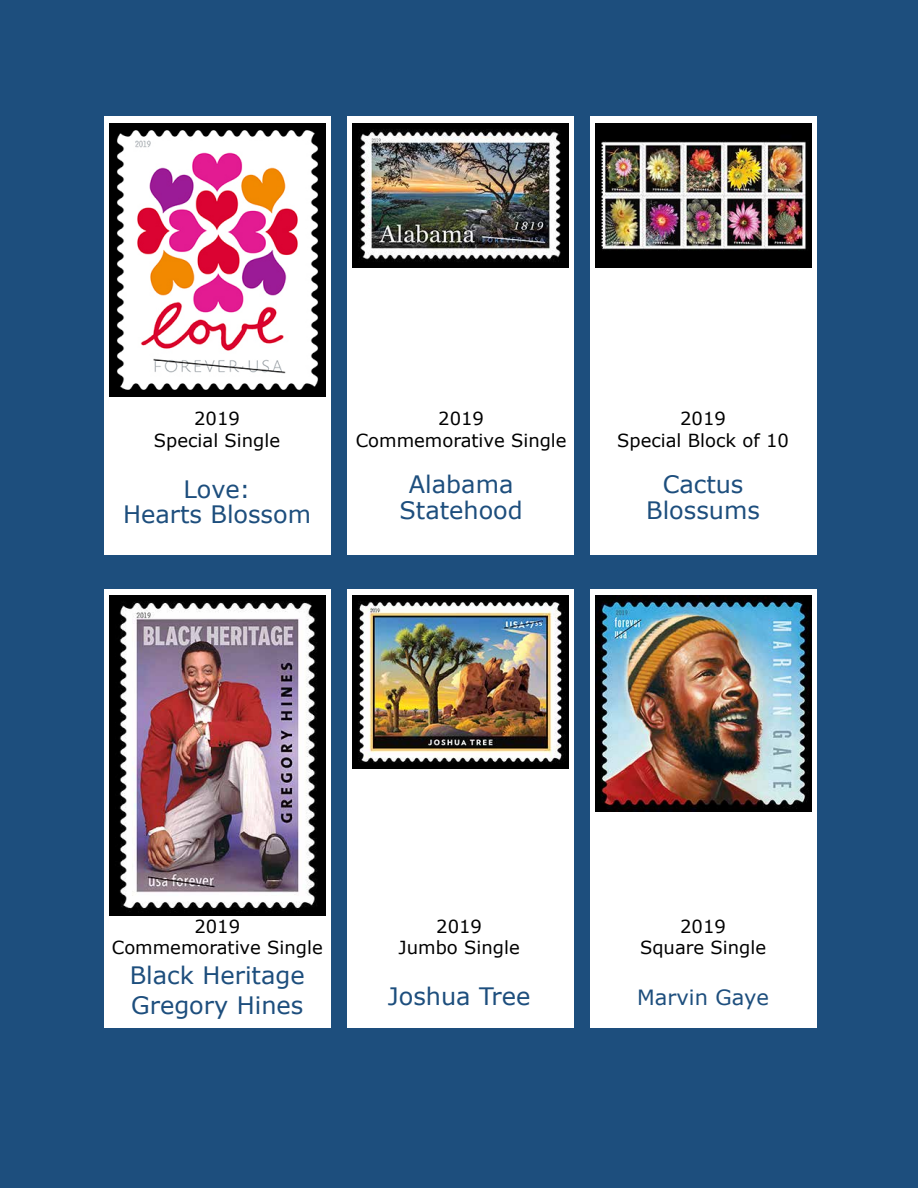
<style>
.page{position:relative;width:918px;height:1188px;background:#1d4e7d}
.page>*{position:absolute;margin:0;border:0;box-sizing:border-box;transform-origin:0 0}
.t1{font:24px/25.5px "Verdana";color:#1d4e7d;text-align:center}
.t2{font:21px "Verdana";color:#1d4e7d}
.t3{font:18px/21.6px "Verdana";color:#000;text-align:center}
</style>
<div class="page">
<div style="left:104px;top:117px;width:226px;height:438px;background:#fff"></div>
<img style="left:109px;top:123px;width:216px;height:274px">
<div style="left:104px;top:589px;width:226px;height:439px;background:#fff"></div>
<img style="left:109px;top:596px;width:216px;height:319px">
<div style="left:347px;top:117px;width:226px;height:438px;background:#fff"></div>
<img style="left:352px;top:123px;width:216px;height:144px">
<div style="left:347px;top:589px;width:226px;height:439px;background:#fff"></div>
<img style="left:352px;top:596px;width:216px;height:172px">
<div style="left:590px;top:117px;width:226px;height:438px;background:#fff"></div>
<img style="left:595px;top:123px;width:216px;height:144px">
<div style="left:590px;top:589px;width:226px;height:439px;background:#fff"></div>
<img style="left:595px;top:596px;width:216px;height:216px">
<p class="t3" style="left:154px;top:408px;width:128px">2019<br>Special Single</p>
<h1 class="t1" style="left:123px;top:477px;width:189px">Love:<br>Hearts Blossom</h1>
<p class="t3" style="left:356px;top:408px;width:212px">2019<br>Commemorative Single</p>
<h1 class="t1" style="left:400px;top:472px;width:125px">Alabama<br>Statehood</h1>
<p class="t3" style="left:617px;top:408px;width:173px">2019<br>Special Block of 10</p>
<h1 class="t1" style="left:646px;top:472px;width:115px">Cactus<br>Blossums</h1>
<p class="t3" style="left:112px;top:916px;width:212px">2019<br>Commemorative Single</p>
<h1 class="t1" style="left:130px;top:961px;width:176px;line-height:30px;text-align:left">Black Heritage<br>Gregory Hines</h1>
<p class="t3" style="left:399px;top:916px;width:123px">2019<br>Jumbo Single</p>
<h1 class="t1" style="left:388px;top:984px;width:144px">Joshua Tree</h1>
<p class="t3" style="left:640px;top:916px;width:128px">2019<br>Square Single</p>
<p class="t2" style="left:637px;top:984px;width:133px">Marvin Gaye</p>
</div>
